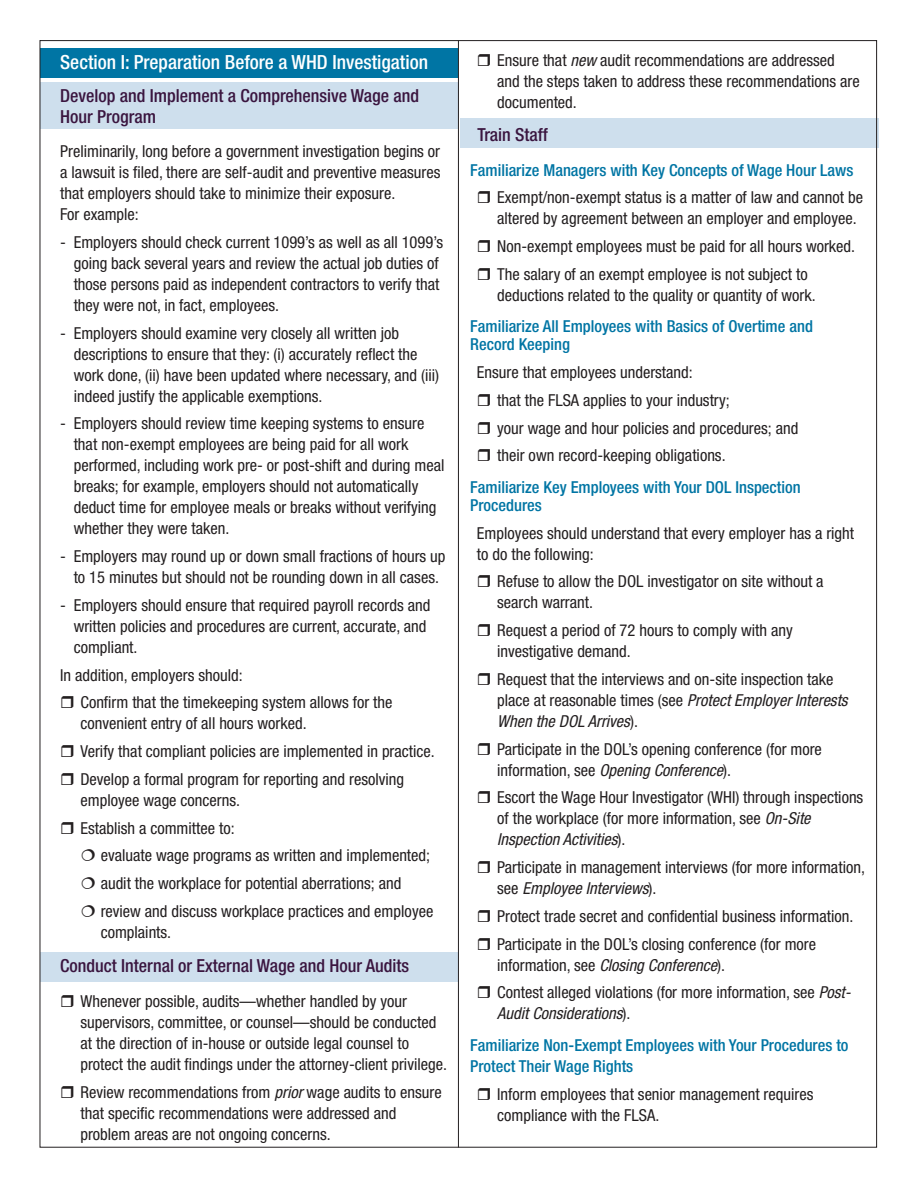
<style>
.page{position:relative;width:918px;height:1188px;background:#fff}
.page>*{position:absolute;margin:0;border:0;box-sizing:border-box;transform-origin:0 0}
.t1{font:500 condensed 19.5px "Helvetica Neue LT";color:#fff}
.t2{font:500 condensed 18px/21px "Helvetica Neue LT";color:#3a153f}
.Paragraph_Style_1{font:condensed 16.5px/21px "Helvetica Neue LT";color:#231f20}
.Paragraph_Style_1-2{font:500 condensed 16.5px/18px "Helvetica Neue LT";color:#0075a4}
.s1{font-style:italic}
</style>
<div class="page">
<div style="left:460px;top:118px;width:418px;height:29px;background:#cedfed"></div>
<div style="left:41px;top:83px;width:417px;height:46px;background:#cedfed"></div>
<div style="left:40px;top:952px;width:418px;height:30px;background:#cedfed"></div>
<div style="left:41px;top:48px;width:417px;height:30px;background:#0075a4"></div>
<hr style="left:458px;top:40px;width:1px;height:1108px;background:#231f20">
<p class="t1" style="left:60px;top:50px;width:369px">Section I: Preparation Before a WHD Investigation</p>
<p class="t2" style="left:60px;top:84px;width:361px">Develop and Implement a Comprehensive Wage and<br>Hour Program</p>
<p class="Paragraph_Style_1" style="left:60px;top:141px;width:382px">Preliminarily, long before a government investigation begins or a lawsuit is filed, there are self-audit and preventive measures that employers should take to minimize their exposure.<br>For example:</p>
<p class="Paragraph_Style_1" style="left:74px;top:231px;width:371px;text-indent:-14px">- Employers should check current 1099’s as well as all 1099’s going back several years and review the actual job duties of those persons paid as independent contractors to verify that they were not, in fact, employees.</p>
<p class="Paragraph_Style_1" style="left:74px;top:322px;width:367px;text-indent:-14px">- Employers should examine very closely all written job descriptions to ensure that they: (i) accurately reflect the work done, (ii) have been updated where necessary, and (iii) indeed justify the applicable exemptions.</p>
<p class="Paragraph_Style_1" style="left:74px;top:413px;width:372px;text-indent:-14px">- Employers should review time keeping systems to ensure that non-exempt employees are being paid for all work performed, including work pre- or post-shift and during meal breaks; for example, employers should not automatically deduct time for employee meals or breaks without verifying whether they were taken.</p>
<p class="Paragraph_Style_1" style="left:60px;top:546px;width:387px;text-align:center">- Employers may round up or down small fractions of hours up to 15 minutes but should not be rounding down in all cases.</p>
<p class="Paragraph_Style_1" style="left:74px;top:594px;width:358px;text-indent:-14px">- Employers should ensure that required payroll records and written policies and procedures are current, accurate, and compliant.</p>
<p class="Paragraph_Style_1" style="left:60px;top:664px;width:184px">In addition, employers should:</p>
<p class="Paragraph_Style_1" style="left:80px;top:692px;width:314px">Confirm that the timekeeping system allows for the convenient entry of all hours worked.</p>
<p class="Paragraph_Style_1" style="left:80px;top:741px;width:356px">Verify that compliant policies are implemented in practice.</p>
<p class="Paragraph_Style_1" style="left:80px;top:768px;width:325px">Develop a formal program for reporting and resolving employee wage concerns.</p>
<p class="Paragraph_Style_1" style="left:80px;top:817px;width:156px">Establish a committee to:</p>
<p class="Paragraph_Style_1" style="left:101px;top:845px;width:331px">evaluate wage programs as written and implemented;</p>
<p class="Paragraph_Style_1" style="left:101px;top:873px;width:302px">audit the workplace for potential aberrations; and</p>
<p class="Paragraph_Style_1" style="left:101px;top:900px;width:334px">review and discuss workplace practices and employee complaints.</p>
<p class="t2" style="left:60px;top:955px;width:350px">Conduct Internal or External Wage and Hour Audits</p>
<p class="Paragraph_Style_1" style="left:80px;top:990px;width:368px">Whenever possible, audits—whether handled by your supervisors, committee, or counsel—should be conducted at the direction of in-house or outside legal counsel to protect the audit findings under the attorney-client privilege.</p>
<p class="Paragraph_Style_1" style="left:80px;top:1081px;width:363px">Review recommendations from <span class="s1">prior</span> wage audits to ensure that specific recommendations were addressed and problem areas are not ongoing concerns.</p>
<p class="Paragraph_Style_1" style="left:497px;top:50px;width:364px">Ensure that <span class="s1">new</span> audit recommendations are addressed and the steps taken to address these recommendations are documented.</p>
<p class="t2" style="left:477px;top:124px;width:72px">Train Staff</p>
<p class="Paragraph_Style_1-2" style="left:470px;top:161px;width:385px">Familiarize Managers with Key Concepts of Wage Hour Laws</p>
<p class="Paragraph_Style_1" style="left:497px;top:187px;width:367px">Exempt/non-exempt status is a matter of law and cannot be altered by agreement between an employer and employee.</p>
<p class="Paragraph_Style_1" style="left:497px;top:236px;width:359px">Non-exempt employees must be paid for all hours worked.</p>
<p class="Paragraph_Style_1" style="left:497px;top:264px;width:320px">The salary of an exempt employee is not subject to deductions related to the quality or quantity of work.</p>
<p class="Paragraph_Style_1-2" style="left:470px;top:317px;width:344px">Familiarize All Employees with Basics of Overtime and<br>Record Keeping</p>
<p class="Paragraph_Style_1" style="left:477px;top:362px;width:217px">Ensure that employees understand:</p>
<p class="Paragraph_Style_1" style="left:497px;top:390px;width:234px">that the FLSA applies to your industry;</p>
<p class="Paragraph_Style_1" style="left:497px;top:417px;width:303px">your wage and hour policies and procedures; and</p>
<p class="Paragraph_Style_1" style="left:497px;top:445px;width:230px">their own record-keeping obligations.</p>
<p class="Paragraph_Style_1-2" style="left:470px;top:478px;width:332px">Familiarize Key Employees with Your DOL Inspection</p>
<p class="Paragraph_Style_1-2" style="left:470px;top:496px;width:73px">Procedures</p>
<p class="Paragraph_Style_1" style="left:477px;top:522px;width:379px">Employees should understand that every employer has a right to do the following:</p>
<p class="Paragraph_Style_1" style="left:497px;top:571px;width:328px">Refuse to allow the DOL investigator on site without a search warrant.</p>
<p class="Paragraph_Style_1" style="left:497px;top:620px;width:297px">Request a period of 72 hours to comply with any investigative demand.</p>
<p class="Paragraph_Style_1" style="left:497px;top:669px;width:352px">Request that the interviews and on-site inspection take place at reasonable times (see <span class="s1">Protect Employer Interests<br>When the DOL Arrives</span>).</p>
<p class="Paragraph_Style_1" style="left:497px;top:738px;width:326px">Participate in the DOL’s opening conference (for more information, see <span class="s1">Opening Conference</span>).</p>
<p class="Paragraph_Style_1" style="left:497px;top:787px;width:368px">Escort the Wage Hour Investigator (WHI) through inspections of the workplace (for more information, see <span class="s1">On-Site<br>Inspection Activities</span>).</p>
<p class="Paragraph_Style_1" style="left:497px;top:857px;width:369px">Participate in management interviews (for more information, see <span class="s1">Employee Interviews</span>).</p>
<p class="Paragraph_Style_1" style="left:497px;top:906px;width:358px">Protect trade secret and confidential business information.</p>
<p class="Paragraph_Style_1" style="left:497px;top:933px;width:320px">Participate in the DOL’s closing conference (for more information, see <span class="s1">Closing Conference</span>).</p>
<p class="Paragraph_Style_1" style="left:497px;top:982px;width:355px">Contest alleged violations (for more information, see <span class="s1">Post-<br>Audit Considerations</span>).</p>
<p class="Paragraph_Style_1-2" style="left:470px;top:1034px;width:380px;line-height:21px">Familiarize Non-Exempt Employees with Your Procedures to<br>Protect Their Wage Rights</p>
<p class="Paragraph_Style_1" style="left:497px;top:1083px;width:318px">Inform employees that senior management requires compliance with the FLSA.</p>
</div>
